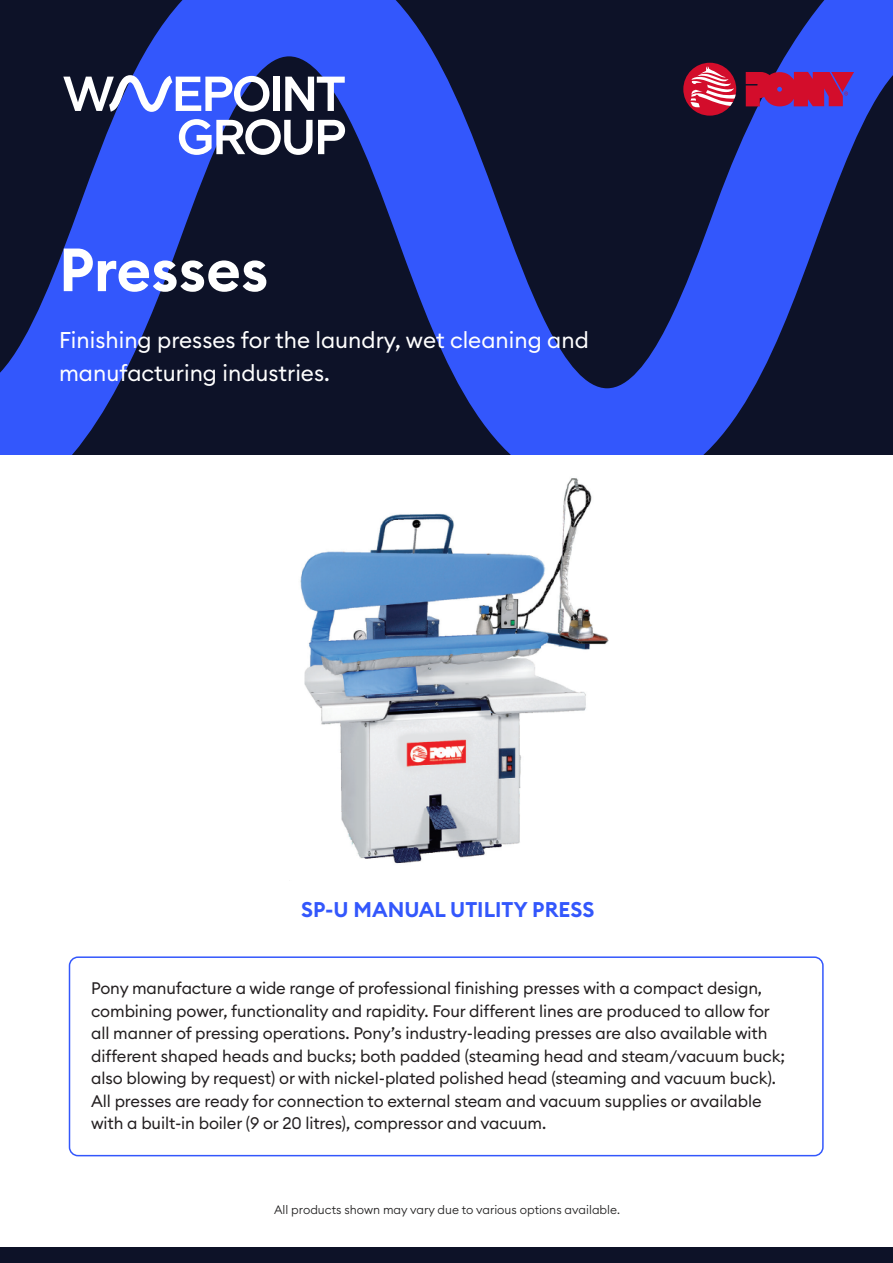
<style>
.page{position:relative;width:893px;height:1263px;background:#fff}
.page>*{position:absolute;margin:0;border:0;box-sizing:border-box;transform-origin:0 0}
.t1{font:600 60px "Euclid Circular B";color:#fff}
.t2{font:22.5px/33px "Euclid Circular B";color:#fff}
.t3{font:600 21px "Euclid Circular B";color:#3357fc}
.t4{font:16.5px/22.5px "Euclid Circular B";letter-spacing:-.005em;color:#231f20}
.t5{font:300 12px "Euclid Circular B";color:#232222}
</style>
<div class="page">
<svg style="left:0;top:0;width:893px;height:455px;background:#1b2c7a"></svg>
<div style="left:273px;top:77px;width:7px;height:34px;background:#fff"></div>
<svg style="left:285px;top:77px;width:60px;height:34px"></svg>
<svg style="left:179px;top:119px;width:166px;height:36px"></svg>
<svg style="left:63px;top:75px;width:206px;height:37px"></svg>
<img style="left:300px;top:478px;width:309px;height:386px">
<div style="left:0;top:1247px;width:893px;height:16px;background:#0d1228"></div>
<div style="left:69px;top:956px;width:755px;height:200px;border:2px solid #3357fc;border-radius:9px"></div>
<svg style="left:746px;top:72px;width:108px;height:34px;background:#b91749"></svg>
<div style="left:683px;top:63px;width:53px;height:53px;background:#d30d2b;border-radius:50%"></div>
<svg style="left:690px;top:66px;width:46px;height:50px"></svg>
<h1 class="t1" style="left:59px;top:231px;width:211px">Presses</h1>
<h2 class="t2" style="left:59px;top:323px;width:531px">Finishing presses for the laundry, wet cleaning and manufacturing industries.</h2>
<p class="t3" style="left:301px;top:896px;width:295px">SP-U MANUAL UTILITY PRESS</p>
<p class="t4" style="left:91px;top:977px;width:695px">Pony manufacture a wide range of professional finishing presses with a compact design, combining power, functionality and rapidity. Four different lines are produced to allow for all manner of pressing operations. Pony’s industry-leading presses are also available with different shaped heads and bucks; both padded (steaming head and steam/vacuum buck; also blowing by request) or with nickel-plated polished head (steaming and vacuum buck).<br>All presses are ready for connection to external steam and vacuum supplies or available with a built-in boiler (9 or 20 litres), compressor and vacuum.</p>
<p class="t5" style="left:274px;top:1202px;width:347px">All products shown may vary due to various options available.</p>
</div>
